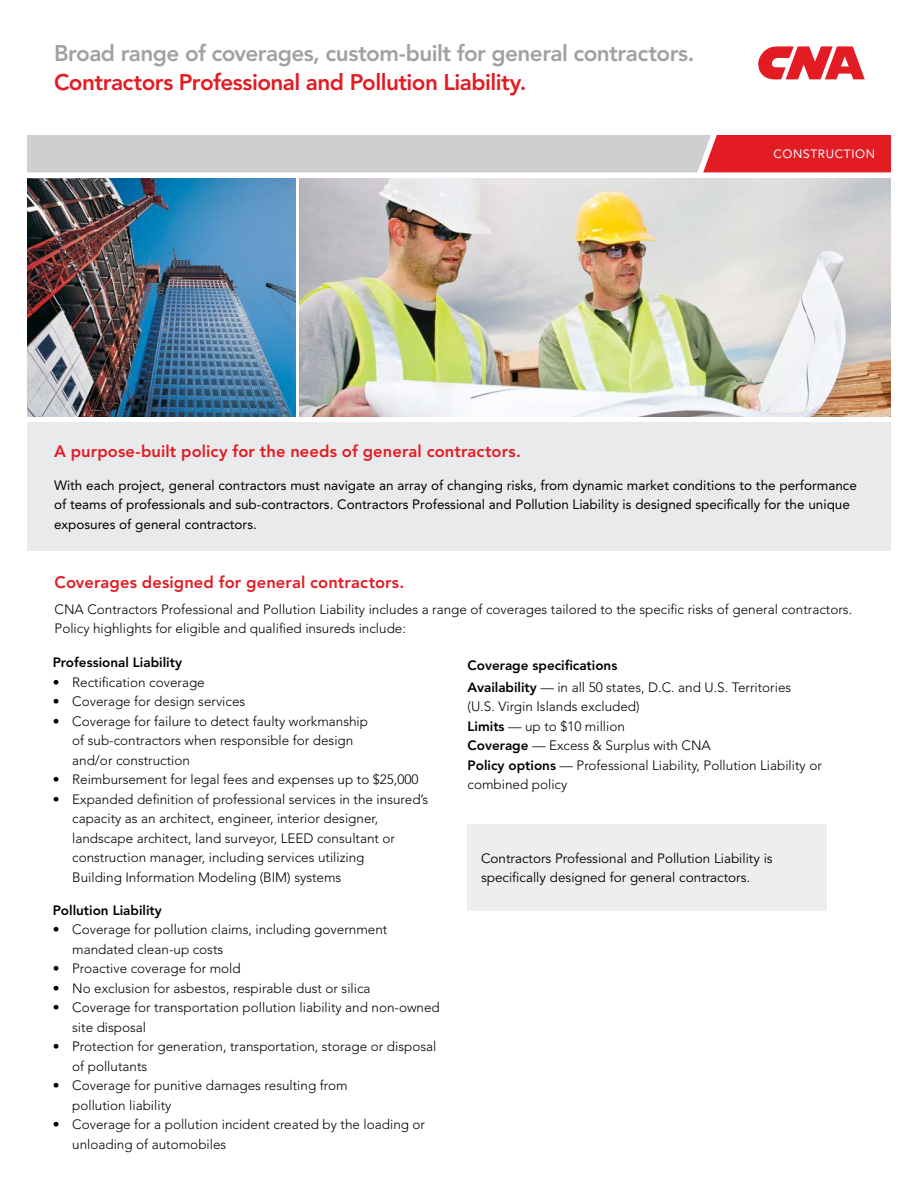
<style>
.page{position:relative;width:918px;height:1188px;background:#fff}
.page>*{position:absolute;margin:0;border:0;box-sizing:border-box;transform-origin:0 0}
.t1{font:800 22.5px "Avenir LT Std";letter-spacing:-.025em;color:#9fa1a4}
.t2{font:800 22.5px "Avenir LT Std";letter-spacing:-.025em;color:#e31b23}
.t3{font:800 16.5px "Avenir LT Std";letter-spacing:.005em;color:#e31b23}
.t4{font:300 13.5px/19.5px "Avenir LT Std";color:#000}
.t5{font:13.5px/19.5px "Avenir LT Std";color:#000}
.t6{font:13.5px/19.5px "Avenir LT Std";color:#000}
.t7{font:800 13.5px "Avenir LT Std";color:#000}
.t8{font:12px "Avenir LT Std";letter-spacing:.05em;color:#fff}
.s1{font-weight:800}
</style>
<div class="page">
<svg style="left:27px;top:135px;width:864px;height:37px;background:#d1a9ac"></svg>
<svg style="left:758px;top:46px;width:107px;height:33px"></svg>
<div style="left:27px;top:422px;width:864px;height:129px;background:#e9eaeb"></div>
<img style="left:27px;top:178px;width:268px;height:239px">
<img style="left:300px;top:178px;width:591px;height:239px">
<div style="left:468px;top:824px;width:359px;height:86px;background:#eeeeef"></div>
<h1 class="t1" style="left:54px;top:40px;width:642px">Broad range of coverages, custom-built for general contractors.</h1>
<h1 class="t2" style="left:54px;top:69px;width:474px">Contractors Professional and Pollution Liability.</h1>
<p class="t8" style="left:774px;top:147px;width:103px">CONSTRUCTION</p>
<p class="t3" style="left:54px;top:441px;width:468px">A purpose-built policy for the needs of general contractors.</p>
<p class="t5" style="left:54px;top:476px;width:805px">With each project, general contractors must navigate an array of changing risks, from dynamic market conditions to the performance of teams of professionals and sub-contractors. Contractors Professional and Pollution Liability is designed specifically for the unique exposures of general contractors.</p>
<p class="t3" style="left:55px;top:572px;width:351px">Coverages designed for general contractors.</p>
<p class="t4" style="left:55px;top:600px;width:799px">CNA Contractors Professional and Pollution Liability includes a range of coverages tailored to the specific risks of general contractors.<br>Policy highlights for eligible and qualified insureds include:</p>
<p class="t4" style="left:468px;top:654px;width:325px;line-height:22.2px"><span class="s1">Coverage specifications<br>Availability</span> — in all 50 states, D.C. and U.S. Territories</p>
<p class="t4" style="left:468px;top:697px;width:356px">(U.S. Virgin Islands excluded)<br><span class="s1">Limits</span> — up to $10 million<br><span class="s1">Coverage</span> — Excess &amp; Surplus with CNA<br><span class="s1">Policy options</span> — Professional Liability, Pollution Liability or combined policy</p>
<p class="t7" style="left:53px;top:655px;width:131px">Professional Liability</p>
<p class="t4" style="left:53px;top:672px;width:154px">• Rectification coverage</p>
<p class="t4" style="left:53px;top:692px;width:194px">• Coverage for design services</p>
<p class="t4" style="left:72px;top:711px;width:297px;text-indent:-19px">• Coverage for failure to detect faulty workmanship of sub-contractors when responsible for design and/or construction</p>
<p class="t4" style="left:53px;top:770px;width:367px">• Reimbursement for legal fees and expenses up to $25,000</p>
<p class="t4" style="left:72px;top:789px;width:358px;text-indent:-19px">• Expanded definition of professional services in the insured’s capacity as an architect, engineer, interior designer, landscape architect, land surveyor, LEED consultant or construction manager, including services utilizing<br>Building Information Modeling (BIM) systems</p>
<p class="t7" style="left:53px;top:902px;width:111px">Pollution Liability</p>
<p class="t4" style="left:72px;top:920px;width:317px;text-indent:-19px">• Coverage for pollution claims, including government mandated clean-up costs</p>
<p class="t4" style="left:53px;top:959px;width:190px">• Proactive coverage for mold</p>
<p class="t4" style="left:53px;top:978px;width:319px">• No exclusion for asbestos, respirable dust or silica</p>
<p class="t4" style="left:72px;top:998px;width:369px;text-indent:-19px">• Coverage for transportation pollution liability and non-owned site disposal</p>
<p class="t4" style="left:72px;top:1037px;width:366px;text-indent:-19px">• Protection for generation, transportation, storage or disposal of pollutants</p>
<p class="t4" style="left:72px;top:1076px;width:277px;text-indent:-19px">• Coverage for punitive damages resulting from pollution liability</p>
<p class="t4" style="left:72px;top:1115px;width:354px;text-indent:-19px">• Coverage for a pollution incident created by the loading or unloading of automobiles</p>
<p class="t6" style="left:481px;top:849px;width:293px">Contractors Professional and Pollution Liability is specifically designed for general contractors.</p>
</div>
